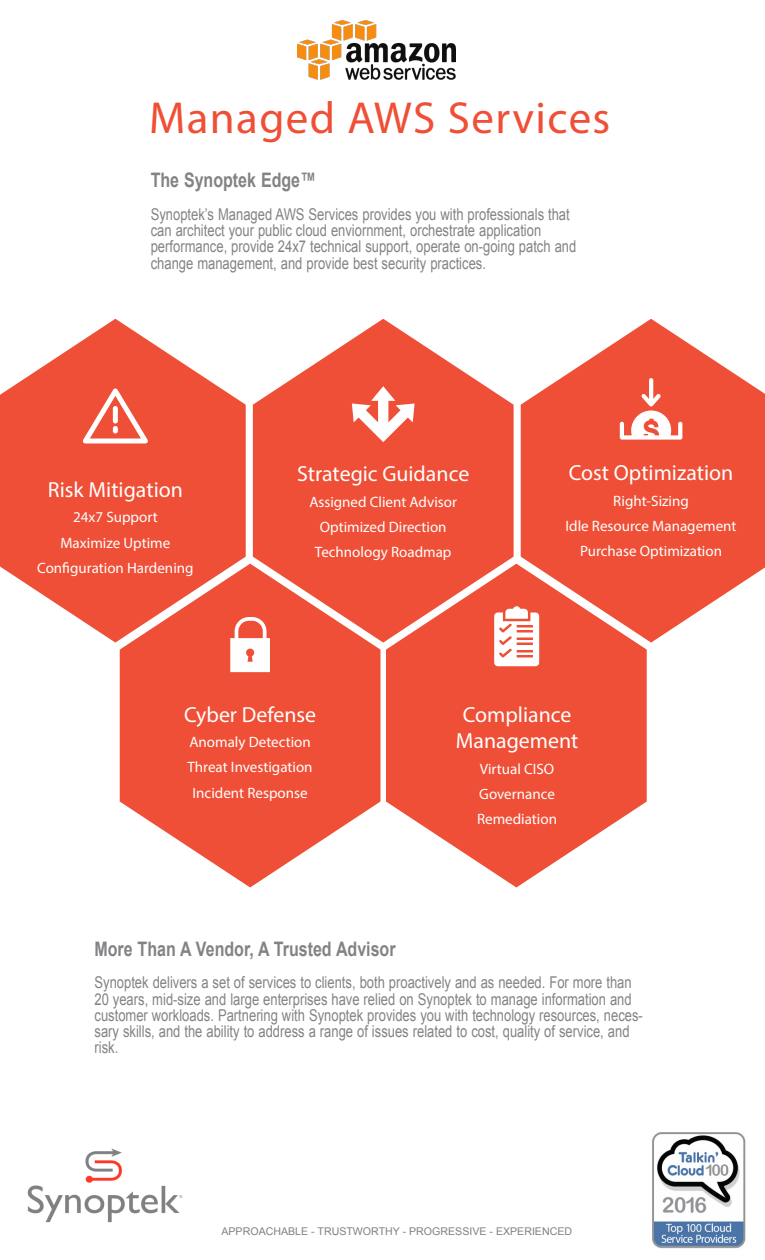
<style>
.page{position:relative;width:765px;height:1260px;background:#fff}
.page>*{position:absolute;margin:0;border:0;box-sizing:border-box;transform-origin:0 0}
.t1{font:45px "Myriad Pro";letter-spacing:.03em;color:#ef4f36}
.t2{font:21.88px/26.2px "Myriad Pro";color:#fff;text-align:center}
.t3{font:700 20px "Arial";color:#838386;scale:.8 1}
.t4{font:16.25px/16.2px "Arial";color:#838386;scale:.8 1}
.t5{font:15px "Myriad Pro";color:#fff}
.t6{font:10.62px "Arial";color:#808083}
</style>
<div class="page">
<svg style="left:120px;top:564px;width:260px;height:323px;fill:#ef4f36"></svg>
<svg style="left:230px;top:617px;width:40px;height:55px"></svg>
<svg style="left:521px;top:319px;width:244px;height:324px;fill:#ef4f36"></svg>
<svg style="left:620px;top:378px;width:62px;height:62px"></svg>
<svg style="left:0;top:319px;width:246px;height:324px;fill:#ef4f36"></svg>
<svg style="left:83px;top:388px;width:65px;height:55px"></svg>
<svg style="left:253px;top:319px;width:261px;height:324px;fill:#ef4f36"></svg>
<svg style="left:352px;top:386px;width:63px;height:56px"></svg>
<svg style="left:386px;top:564px;width:261px;height:323px;fill:#ef4f36"></svg>
<svg style="left:494px;top:606px;width:45px;height:60px"></svg>
<img style="left:297px;top:21px;width:159px;height:59px">
<img style="left:27px;top:1148px;width:156px;height:75px">
<img style="left:652px;top:1132px;width:94px;height:117px">
<p class="t1" style="left:149px;top:90px;width:463px">Managed AWS Services</p>
<p class="t3" style="left:151px;top:167px;width:208px">The Synoptek Edge™</p>
<p class="t4" style="left:151px;top:206px;width:525px">Synoptek’s Managed AWS Services provides you with professionals that</p>
<p class="t4" style="left:151px;top:222px;width:490px">can architect your public cloud enviornment, orchestrate application</p>
<p class="t4" style="left:151px;top:239px;width:534px">performance, provide 24x7 technical support, operate on-going patch and</p>
<p class="t4" style="left:151px;top:255px;width:421px">change management, and provide best security practices.</p>
<p class="t2" style="left:48px;top:476px;width:137px">Risk Mitigation</p>
<p class="t5" style="left:73px;top:508px;width:86px">24x7 Support</p>
<p class="t5" style="left:60px;top:533px;width:111px">Maximize Uptime</p>
<p class="t5" style="left:37px;top:559px;width:158px">Configuration Hardening</p>
<p class="t2" style="left:297px;top:461px;width:174px">Strategic Guidance</p>
<p class="t5" style="left:309px;top:492px;width:149px">Assigned Client Advisor</p>
<p class="t5" style="left:320px;top:518px;width:128px">Optimized Direction</p>
<p class="t5" style="left:315px;top:543px;width:138px">Technology Roadmap</p>
<p class="t2" style="left:569px;top:459px;width:166px">Cost Optimization</p>
<p class="t5" style="left:613px;top:491px;width:77px">Right-Sizing</p>
<p class="t5" style="left:566px;top:517px;width:172px">Idle Resource Management</p>
<p class="t5" style="left:580px;top:542px;width:144px">Purchase Optimization</p>
<p class="t2" style="left:184px;top:701px;width:134px">Cyber Defense</p>
<p class="t5" style="left:189px;top:733px;width:123px">Anomaly Detection</p>
<p class="t5" style="left:188px;top:758px;width:127px">Threat Investigation</p>
<p class="t5" style="left:193px;top:783px;width:117px">Incident Response</p>
<p class="t2" style="left:456px;top:701px;width:124px">Compliance<br>Management</p>
<p class="t5" style="left:480px;top:759px;width:76px">Virtual CISO</p>
<p class="t5" style="left:479px;top:785px;width:77px">Governance</p>
<p class="t5" style="left:477px;top:810px;width:82px">Remediation</p>
<p class="t3" style="left:94px;top:936px;width:378px">More Than A Vendor, A Trusted Advisor</p>
<p class="t4" style="left:94px;top:975px;width:687px">Synoptek delivers a set of services to clients, both proactively and as needed. For more than 20 years, mid-size and large enterprises have relied on Synoptek to manage information and customer workloads. Partnering with Synoptek provides you with technology resources, neces&shy;sary skills, and the ability to address a range of issues related to cost, quality of service, and risk.</p>
<p class="t6" style="left:221px;top:1225px;width:352px">APPROACHABLE - TRUSTWORTHY - PROGRESSIVE - EXPERIENCED</p>
</div>
